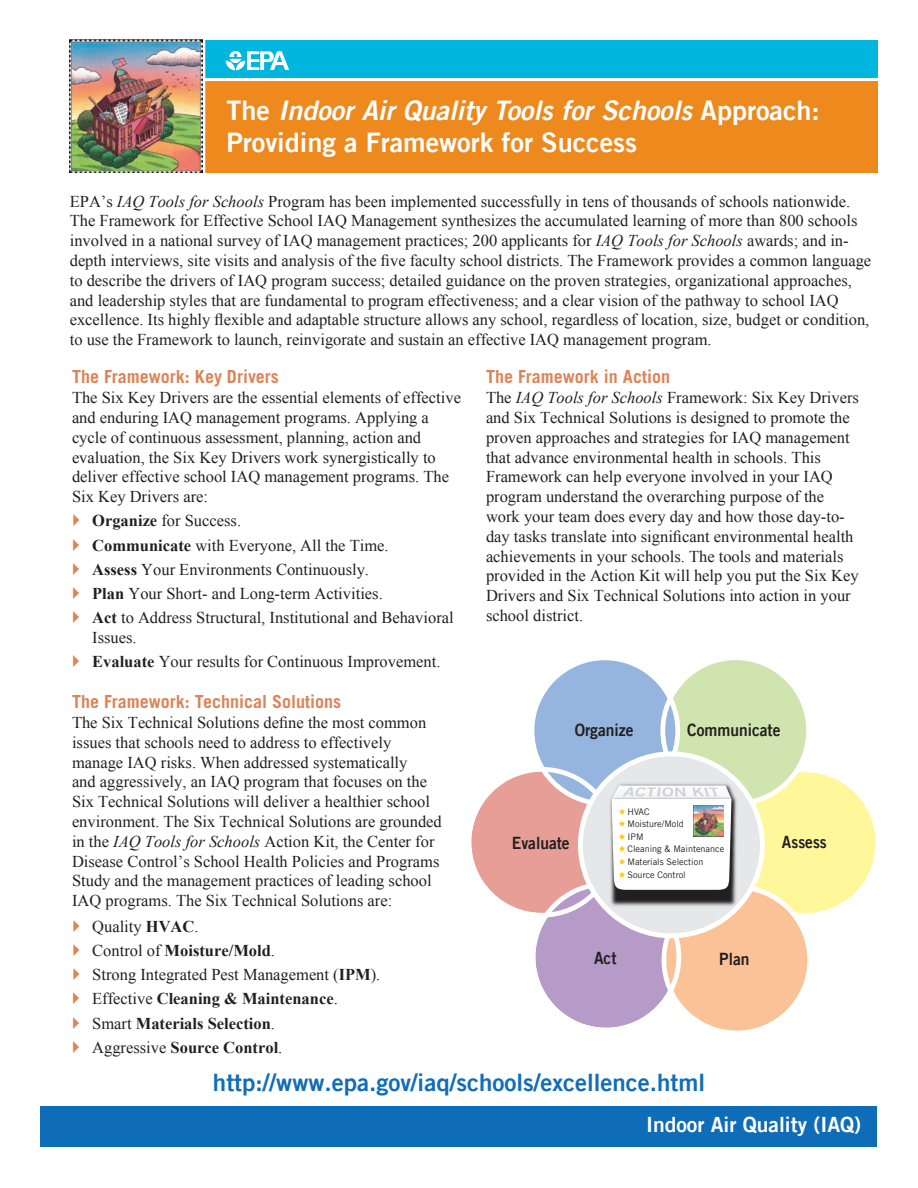
<style>
.page{position:relative;width:918px;height:1188px;background:#fff}
.page>*{position:absolute;margin:0;border:0;box-sizing:border-box;transform-origin:0 0}
.t1{font:27px/32.4px "Trade Gothic LT Bold Two";color:#fff}
.t2{font:24px "Trade Gothic LT Bold Two";color:#116db7}
.t3{font:21px "Trade Gothic LT Bold Two";color:#fff}
.t4{font:700 18px "Trade Gothic LT Std";color:#da8558}
.t5{font:16.95px "Trade Gothic LT Bold Two";color:#231f20;scale:.92 1}
.t6{font:16.5px/19.8px "Times New Roman";color:#231f20}
.t7{font:9px/12.6px "Trade Gothic LT";color:#231f20}
.s1{font-style:italic}
.s2{font-weight:700}
</style>
<div class="page">
<div style="left:734px;top:772px;width:142px;height:142px;background:#fff79a;border-radius:50%"></div>
<div style="left:730px;top:767px;width:151px;height:151px;border:5px solid #fff;border-radius:50%"></div>
<div style="left:70px;top:40px;width:808px;height:132px;background:#ed891d"></div>
<div style="left:70px;top:40px;width:808px;height:40px;background:#00b6de"></div>
<hr style="left:56px;top:78px;width:862px;height:3px;background:#fff">
<hr style="left:202px;top:38px;width:3px;height:140px;background:#fff">
<img style="left:70px;top:40px;width:133px;height:133px">
<svg style="left:226px;top:51px;width:63px;height:19px"></svg>
<div style="left:471px;top:771px;width:142px;height:142px;background:#e69e97;border-radius:50%"></div>
<div style="left:665px;top:659px;width:142px;height:142px;background:#cfe4ae;border-radius:50%"></div>
<div style="left:534px;top:660px;width:142px;height:142px;background:#95b5de;border-radius:50%"></div>
<div style="left:535px;top:886px;width:142px;height:142px;background:#b69bc9;border-radius:50%"></div>
<div style="left:666px;top:889px;width:142px;height:142px;background:#fbc197;border-radius:50%"></div>
<div style="left:467px;top:767px;width:150px;height:151px;border:5px solid #fff;border-radius:50%"></div>
<div style="left:531px;top:882px;width:150px;height:150px;border:5px solid #fff;border-radius:50%"></div>
<div style="left:662px;top:885px;width:150px;height:150px;border:5px solid #fff;border-radius:50%"></div>
<div style="left:660px;top:655px;width:151px;height:151px;border:5px solid #fff;border-radius:50%"></div>
<div style="left:530px;top:655px;width:150px;height:151px;border:5px solid #fff;border-radius:50%"></div>
<div style="left:580px;top:753px;width:183px;height:183px;background:#e6e7e9;border-radius:50%"></div>
<div style="left:578px;top:751px;width:187px;height:187px;border:5px solid #fff;border-radius:50%"></div>
<img style="left:608px;top:897px;width:131px;height:12px">
<img style="left:607px;top:782px;width:134px;height:14px">
<img style="left:612px;top:786px;width:120px;height:1px">
<img style="left:610px;top:796px;width:127px;height:101px">
<div style="left:40px;top:1106px;width:838px;height:40px;background:#0f6cb6"></div>
<svg style="left:612px;top:787px;width:120px;height:103px;background:#f0eeed"></svg>
<h1 class="t1" style="left:226px;top:94px;width:595px">The <span class="s1">Indoor Air Quality Tools for Schools</span> Approach:<br>Providing a Framework for Success</h1>
<p class="t6" style="left:70px;top:191px;width:803px">EPA’s <span class="s1">IAQ Tools for Schools</span> Program has been implemented successfully in tens of thousands of schools nationwide.<br>The Framework for Effective School IAQ Management synthesizes the accumulated learning of more than 800 schools involved in a national survey of IAQ management practices; 200 applicants for <span class="s1">IAQ Tools for Schools</span> awards; and in&shy;depth interviews, site visits and analysis of the five faculty school districts. The Framework provides a common language to describe the drivers of IAQ program success; detailed guidance on the proven strategies, organizational approaches, and leadership styles that are fundamental to program effectiveness; and a clear vision of the pathway to school IAQ excellence. Its highly flexible and adaptable structure allows any school, regardless of location, size, budget or condition, to use the Framework to launch, reinvigorate and sustain an effective IAQ management program.</p>
<p class="t4" style="left:72px;top:366px;width:208px">The Framework: Key Drivers</p>
<p class="t6" style="left:72px;top:388px;width:391px">The Six Key Drivers are the essential elements of effective and enduring IAQ management programs. Applying a cycle of continuous assessment, planning, action and evaluation, the Six Key Drivers work synergistically to deliver effective school IAQ management programs. The Six Key Drivers are:</p>
<p class="t6" style="left:92px;top:509px;width:363px;line-height:24.2px"><span class="s2">Organize</span> for Success.<br><span class="s2">Communicate</span> with Everyone, All the Time.<br><span class="s2">Assess</span> Your Environments Continuously.<br><span class="s2">Plan</span> Your Short- and Long-term Activities.<br><span class="s2">Act</span> to Address Structural, Institutional and Behavioral</p>
<p class="t6" style="left:92px;top:625px;width:350px;line-height:24.2px">Issues.<br><span class="s2">Evaluate</span> Your results for Continuous Improvement.</p>
<p class="t4" style="left:72px;top:691px;width:271px">The Framework: Technical Solutions</p>
<p class="t6" style="left:72px;top:712px;width:371px">The Six Technical Solutions define the most common issues that schools need to address to effectively manage IAQ risks. When addressed systematically<br>and aggressively, an IAQ program that focuses on the Six Technical Solutions will deliver a healthier school environment. The Six Technical Solutions are grounded in the <span class="s1">IAQ Tools for Schools</span> Action Kit, the Center for Disease Control’s School Health Policies and Programs Study and the management practices of leading school IAQ programs. The Six Technical Solutions are:</p>
<p class="t6" style="left:92px;top:914px;width:290px;line-height:24.2px">Quality <span class="s2">HVAC</span>.<br>Control of <span class="s2">Moisture/Mold</span>.<br>Strong Integrated Pest Management (<span class="s2">IPM</span>).<br>Effective <span class="s2">Cleaning &amp; Maintenance</span>.<br>Smart <span class="s2">Materials Selection</span>.<br>Aggressive <span class="s2">Source Control</span>.</p>
<p class="t4" style="left:486px;top:366px;width:186px">The Framework in Action</p>
<p class="t6" style="left:486px;top:388px;width:375px">The <span class="s1">IAQ Tools for Schools</span> Framework: Six Key Drivers and Six Technical Solutions is designed to promote the proven approaches and strategies for IAQ management that advance environmental health in schools. This Framework can help everyone involved in your IAQ program understand the overarching purpose of the work your team does every day and how those day-to&shy;day tasks translate into significant environmental health achievements in your schools. The tools and materials provided in the Action Kit will help you put the Six Key Drivers and Six Technical Solutions into action in your school district.</p>
<p class="t5" style="left:575px;top:720px;width:65px">Organize</p>
<p class="t5" style="left:687px;top:719px;width:103px">Communicate</p>
<p class="t7" style="left:628px;top:805px;width:98px">HVAC<br>Moisture/Mold<br>IPM<br>Cleaning &amp; Maintenance<br>Materials Selection<br>Source Control</p>
<p class="t5" style="left:782px;top:831px;width:50px">Assess</p>
<p class="t5" style="left:512px;top:832px;width:64px">Evaluate</p>
<p class="t5" style="left:594px;top:947px;width:26px">Act</p>
<p class="t5" style="left:719px;top:949px;width:34px">Plan</p>
<h2 class="t2" style="left:213px;top:1068px;width:494px">http://www.epa.gov/iaq/schools/excellence.html</h2>
<p class="t3" style="left:646px;top:1112px;width:217px">Indoor Air Quality (IAQ)</p>
</div>
